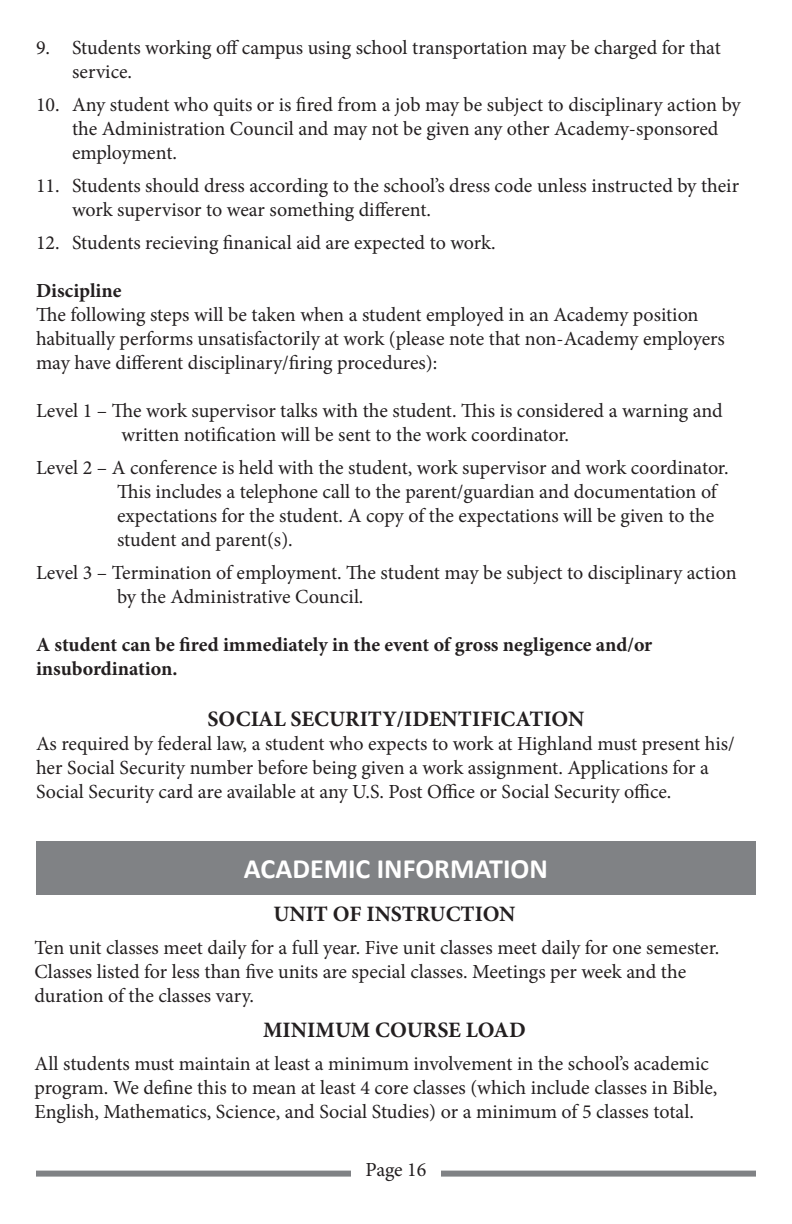
<style>
.page{position:relative;width:792px;height:1224px;background:#fff}
.page>*{position:absolute;margin:0;border:0;box-sizing:border-box;transform-origin:0 0}
.t1{font:700 28px "Calibri";color:#fff}
.t2{font:700 22px "Minion Pro";color:#231f20}
.t3{font:20px/24px "Minion Pro";color:#231f20}
.t4{font:700 20px/24px "Minion Pro";color:#231f20}
</style>
<div class="page">
<div style="left:36px;top:1171px;width:720px;height:6px;background:#808285"></div>
<div style="left:351px;top:1162px;width:90px;height:23px;background:#fff"></div>
<div style="left:36px;top:841px;width:720px;height:54px;background:#808285"></div>
<p class="t3" style="left:72px;top:36px;width:650px;text-indent:-36px">9. Students working off campus using school transportation may be charged for that service.</p>
<p class="t3" style="left:72px;top:93px;width:670px;text-indent:-36px">10. Any student who quits or is fired from a job may be subject to disciplinary action by the Administration Council and may not be given any other Academy-sponsored employment.</p>
<p class="t3" style="left:72px;top:174px;width:669px;text-indent:-36px">11. Students should dress according to the school’s dress code unless instructed by their work supervisor to wear something different.</p>
<p class="t3" style="left:36px;top:231px;width:461px">12. Students recieving finanical aid are expected to work.</p>
<p class="t4" style="left:36px;top:279px;width:87px">Discipline</p>
<p class="t3" style="left:36px;top:303px;width:690px">The following steps will be taken when a student employed in an Academy position habitually performs unsatisfactorily at work (please note that non-Academy employers may have different disciplinary/firing procedures):</p>
<p class="t3" style="left:36px;top:399px;width:688px">Level 1 – The work supervisor talks with the student. This is considered a warning and</p>
<p class="t3" style="left:122px;top:423px;width:449px">written notification will be sent to the work coordinator.</p>
<p class="t3" style="left:36px;top:456px;width:694px">Level 2 – A conference is held with the student, work supervisor and work coordinator.</p>
<p class="t3" style="left:117px;top:480px;width:601px">This includes a telephone call to the parent/guardian and documentation of expectations for the student. A copy of the expectations will be given to the student and parent(s).</p>
<p class="t3" style="left:36px;top:561px;width:702px">Level 3 – Termination of employment. The student may be subject to disciplinary action</p>
<p class="t3" style="left:117px;top:585px;width:248px">by the Administrative Council.</p>
<p class="t4" style="left:36px;top:633px;width:618px">A student can be fired immediately in the event of gross negligence and/or insubordination.</p>
<p class="t2" style="left:208px;top:703px;width:378px">SOCIAL SECURITY/IDENTIFICATION</p>
<p class="t3" style="left:36px;top:732px;width:700px">As required by federal law, a student who expects to work at Highland must present his/ her Social Security number before being given a work assignment. Applications for a<br>Social Security card are available at any U.S. Post Office or Social Security office.</p>
<p class="t1" style="left:244px;top:849px;width:306px">ACADEMIC INFORMATION</p>
<p class="t2" style="left:273px;top:898px;width:244px">UNIT OF INSTRUCTION</p>
<p class="t3" style="left:34px;top:936px;width:687px">Ten unit classes meet daily for a full year. Five unit classes meet daily for one semester.<br>Classes listed for less than five units are special classes. Meetings per week and the duration of the classes vary.</p>
<p class="t2" style="left:263px;top:1015px;width:264px">MINIMUM COURSE LOAD</p>
<p class="t3" style="left:34px;top:1052px;width:684px">All students must maintain at least a minimum involvement in the school’s academic program. We define this to mean at least 4 core classes (which include classes in Bible,<br>English, Mathematics, Science, and Social Studies) or a minimum of 5 classes total.</p>
<p class="t3" style="left:366px;top:1158px;width:62px">Page 16</p>
</div>
